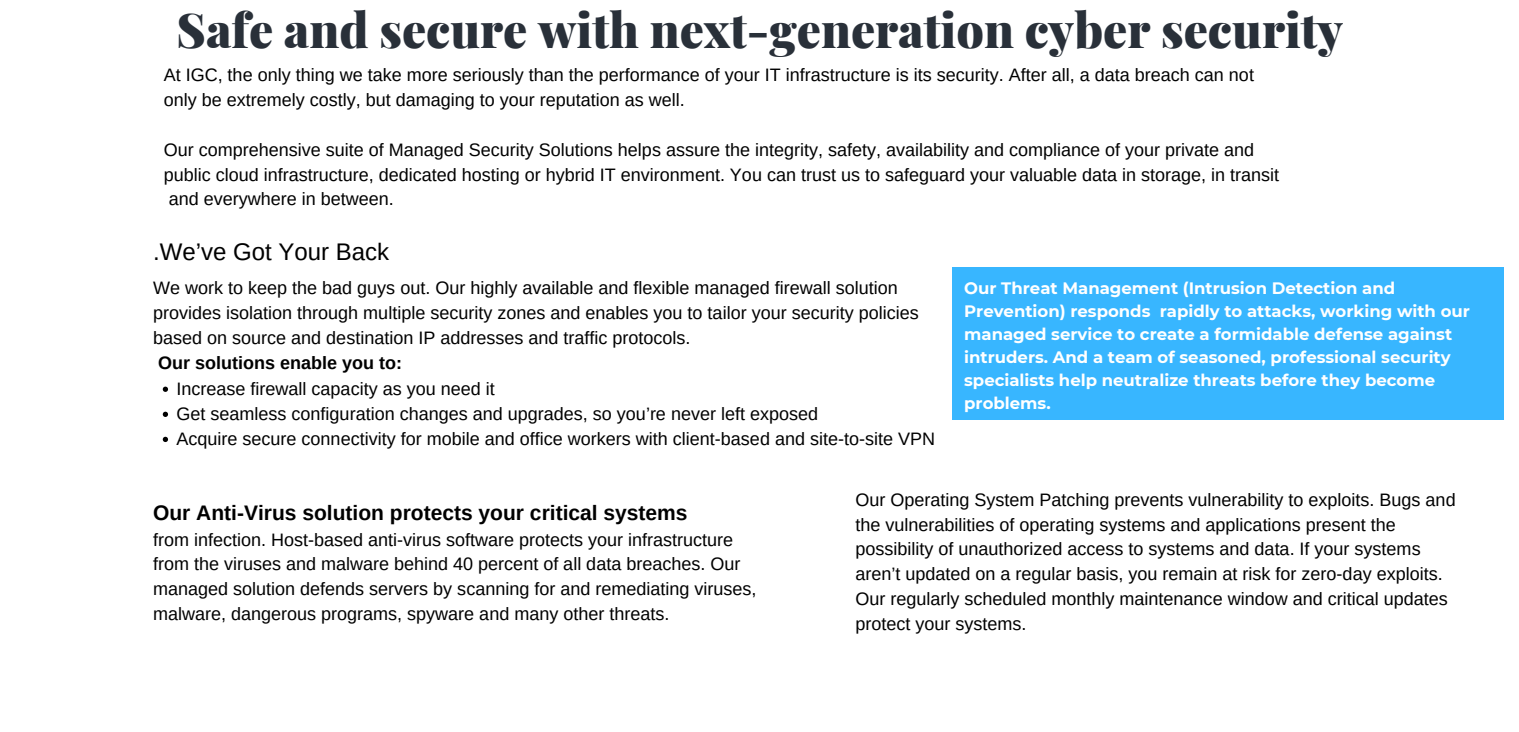
<style>
.page{position:relative;width:1519px;height:732px;background:#fff}
.page>*{position:absolute;margin:0;border:0;box-sizing:border-box;transform-origin:0 0}
.t1{font:900 48px "Playfair Display";color:#293039}
.t2{font:24px "Arimo";color:#000}
.t3{font:700 21px "Arimo";color:#000}
.t4{font:18px/24.8px "Arimo";color:#000}
.t5{font:700 18px "Arimo";color:#000}
.t6{font:700 16.5px/23px "Montserrat";color:#fff}
</style>
<div class="page">
<div style="left:952px;top:267px;width:552px;height:152px;background:#38b6ff"></div>
<svg style="left:163px;top:386px;width:5px;height:6px"></svg>
<svg style="left:163px;top:411px;width:5px;height:6px"></svg>
<svg style="left:163px;top:436px;width:5px;height:6px"></svg>
<h1 class="t1" style="left:177px;top:-4px;width:1168px">Safe and secure with next-generation cyber security</h1>
<p class="t4" style="left:164px;top:63px;width:1092px">At IGC, the only thing we take more seriously than the performance of your IT infrastructure is its security. After all, a data breach can not only be extremely costly, but damaging to your reputation as well.</p>
<p class="t4" style="left:164px;top:137px;width:1117px">Our comprehensive suite of Managed Security Solutions helps assure the integrity, safety, availability and compliance of your private and public cloud infrastructure, dedicated hosting or hybrid IT environment. You can trust us to safeguard your valuable data in storage, in transit and everywhere in between.</p>
<h2 class="t2" style="left:153px;top:238px;width:238px">.We’ve Got Your Back</h2>
<p class="t4" style="left:153px;top:275px;width:767px">We work to keep the bad guys out. Our highly available and flexible managed firewall solution provides isolation through multiple security zones and enables you to tailor your security policies based on source and destination IP addresses and traffic protocols.</p>
<p class="t5" style="left:158px;top:353px;width:246px">Our solutions enable you to:</p>
<p class="t4" style="left:176px;top:375px;width:760px">Increase firewall capacity as you need it<br>Get seamless configuration changes and upgrades, so you’re never left exposed<br>Acquire secure connectivity for mobile and office workers with client-based and site-to-site VPN</p>
<p class="t6" style="left:964px;top:276px;width:507px">Our Threat Management (Intrusion Detection and Prevention) responds rapidly to attacks, working with our managed service to create a formidable defense against intruders. And a team of seasoned, professional security specialists help neutralize threats before they become problems.</p>
<p class="t3" style="left:153px;top:500px;width:536px">Our Anti-Virus solution protects your critical systems</p>
<p class="t4" style="left:153px;top:526px;width:605px">from infection. Host-based anti-virus software protects your infrastructure from the viruses and malware behind 40 percent of all data breaches. Our managed solution defends servers by scanning for and remediating viruses, malware, dangerous programs, spyware and many other threats.</p>
<p class="t4" style="left:855px;top:487px;width:602px">Our Operating System Patching prevents vulnerability to exploits. Bugs and the vulnerabilities of operating systems and applications present the possibility of unauthorized access to systems and data. If your systems aren’t updated on a regular basis, you remain at risk for zero-day exploits.<br>Our regularly scheduled monthly maintenance window and critical updates protect your systems.</p>
</div>
